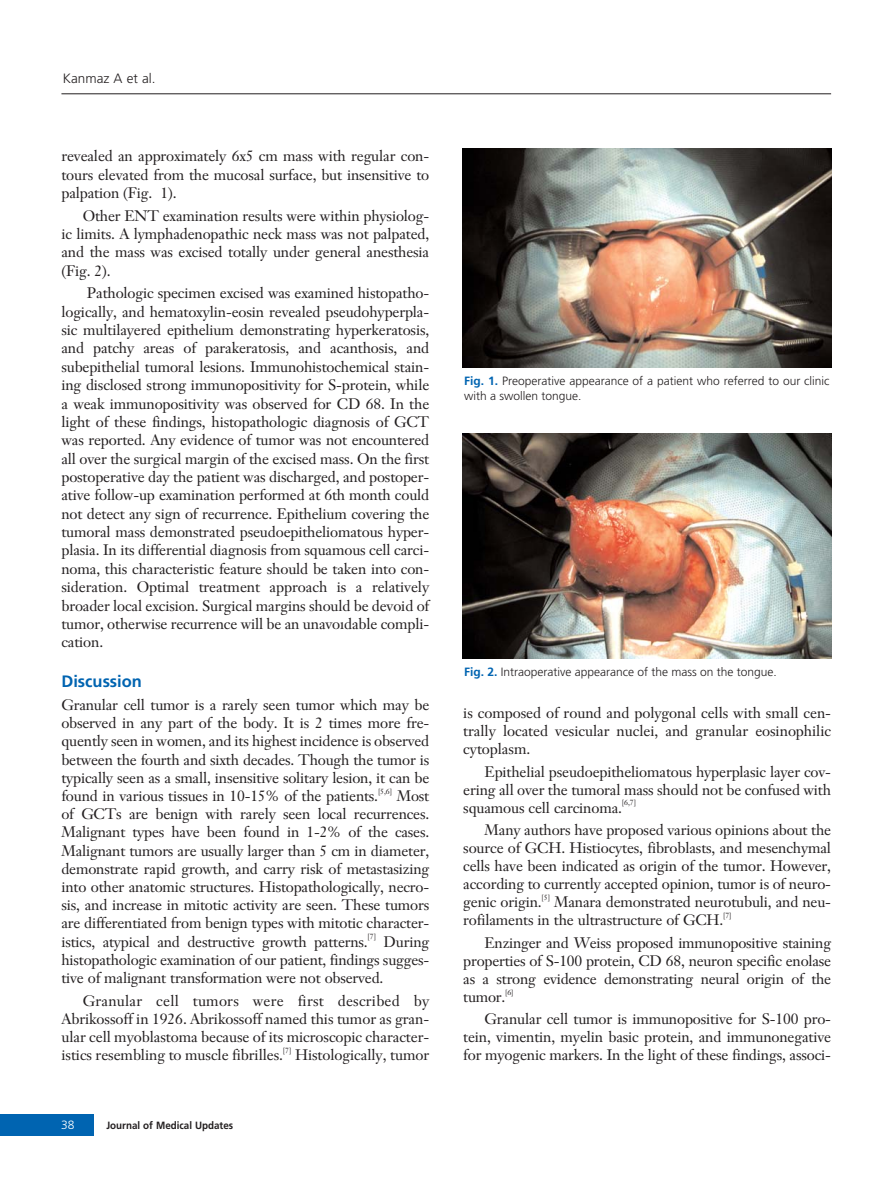
<style>
.page{position:relative;width:893px;height:1191px;background:#fff}
.page>*{position:absolute;margin:0;border:0;box-sizing:border-box;transform-origin:0 0}
.t1{font:700 16.5px "Frutiger";color:#0064b1}
.t2{font:15px/18.3px "Janson Text";letter-spacing:-.01em;color:#231f20;text-align:justify}
.t3{font:300 13.5px "Frutiger";color:#231f20}
.t4{font:300 12px/14.4px "Frutiger";color:#231f20}
.t5{font:300 12px "Frutiger";color:#fff}
.t6{font:700 10.5px "Frutiger";color:#231f20;scale:.94 1}
.t7{font:7.5px "Janson Text";color:#231f20}
.s1{font-weight:700;color:#0064b1}
</style>
<div class="page">
<div style="left:0;top:1114px;width:93px;height:21px;background:#0064b1"></div>
<hr style="left:61px;top:93px;width:770px;height:1px;background:#231f20">
<img style="left:463px;top:149px;width:368px;height:219px">
<img style="left:463px;top:434px;width:368px;height:224px">
<p class="t3" style="left:63px;top:73px;width:94px">Kanmaz A et al.</p>
<p class="t2" style="left:61px;top:148px;width:369px">revealed an approximately 6x5 cm mass with regular con&shy;tours elevated from the mucosal surface, but insensitive to palpation (Fig. 1).</p>
<p class="t2" style="left:61px;top:208px;width:369px;text-indent:21px">Other ENT examination results were within physiolog&shy;ic limits. A lymphadenopathic neck mass was not palpated, and the mass was excised totally under general anesthesia (Fig. 2).</p>
<p class="t2" style="left:61px;top:285px;width:369px;text-indent:25px">Pathologic specimen excised was examined histopatho&shy;logically, and hematoxylin-eosin revealed pseudohyperpla&shy;sic multilayered epithelium demonstrating hyperkeratosis, and patchy areas of parakeratosis, and acanthosis, and subepithelial tumoral lesions. Immunohistochemical stain&shy;ing disclosed strong immunopositivity for S-protein, while a weak immunopositivity was observed for CD 68. In the light of these findings, histopathologic diagnosis of GCT was reported. Any evidence of tumor was not encountered all over the surgical margin of the excised mass. On the first postoperative day the patient was discharged, and postoper&shy;ative follow-up examination performed at 6th month could not detect any sign of recurrence. Epithelium covering the tumoral mass demonstrated pseudoepitheliomatous hyper&shy;plasia. In its differential diagnosis from squamous cell carci&shy;noma, this characteristic feature should be taken into con&shy;sideration. Optimal treatment approach is a relatively broader local excision. Surgical margins should be devoid of tumor, otherwise recurrence will be an unavo›dable compli&shy;cation.</p>
<p class="t1" style="left:61px;top:675px;width:82px">Discussion</p>
<p class="t2" style="left:61px;top:697px;width:369px">Granular cell tumor is a rarely seen tumor which may be observed in any part of the body. It is 2 times more fre&shy;quently seen in women, and its highest incidence is observed between the fourth and sixth decades. Though the tumor is typically seen as a small, insensitive solitary lesion, it can be found in various tissues in 10-15% of the patients.</p>
<p class="t7" style="left:378px;top:788px;width:16px">[5,6]</p>
<p class="t2" style="left:61px;top:788px;width:369px;text-indent:335px">Most of GCTs are benign with rarely seen local recurrences.<br>Malignant types have been found in 1-2% of the cases.<br>Malignant tumors are usually larger than 5 cm in diameter, demonstrate rapid growth, and carry risk of metastasizing into other anatomic structures. Histopathologically, necro&shy;sis, and increase in mitotic activity are seen. These tumors are differentiated from benign types with mitotic character&shy;istics, atypical and destructive growth patterns.</p>
<p class="t7" style="left:368px;top:933px;width:10px">[7]</p>
<p class="t2" style="left:61px;top:934px;width:369px;text-indent:322px">During histopathologic examination of our patient, findings sugges&shy;tive of malignant transformation were not observed.</p>
<p class="t2" style="left:61px;top:993px;width:369px;text-indent:21px">Granular cell tumors were first described by Abrikossoff in 1926. Abrikossoff named this tumor as gran&shy;ular cell myoblastoma because of its microscopic character&shy;istics resembling to muscle fibrilles.</p>
<p class="t7" style="left:283px;top:1047px;width:10px">[7]</p>
<p class="t2" style="left:295px;top:1047px;width:136px">Histologically, tumor</p>
<p class="t5" style="left:61px;top:1119px;width:15px">38</p>
<p class="t6" style="left:106px;top:1120px;width:136px">Journal of Medical Updates</p>
<p class="t4" style="left:464px;top:375px;width:367px"><span class="s1">Fig. 1.</span> Preoperative appearance of a patient who referred to our clinic with a swollen tongue.</p>
<p class="t4" style="left:464px;top:665px;width:314px"><span class="s1">Fig. 2.</span> Intraoperative appearance of the mass on the tongue.</p>
<p class="t2" style="left:463px;top:705px;width:369px">is composed of round and polygonal cells with small cen&shy;trally located vesicular nuclei, and granular eosinophilic cytoplasm.</p>
<p class="t2" style="left:463px;top:764px;width:369px;text-indent:21px">Epithelial pseudoepitheliomatous hyperplasic layer cov&shy;ering all over the tumoral mass should not be confused with squamous cell carcinoma.</p>
<p class="t7" style="left:622px;top:800px;width:16px">[6,7]</p>
<p class="t2" style="left:463px;top:822px;width:369px;text-indent:21px">Many authors have proposed various opinions about the source of GCH. Histiocytes, fibroblasts, and mesenchymal cells have been indicated as origin of the tumor. However, according to currently accepted opinion, tumor is of neuro&shy;genic origin.</p>
<p class="t7" style="left:542px;top:894px;width:10px">[5]</p>
<p class="t2" style="left:463px;top:894px;width:369px;text-indent:91px">Manara demonstrated neurotubuli, and neu&shy;rofilaments in the ultrastructure of GCH.</p>
<p class="t7" style="left:723px;top:912px;width:10px">[7]</p>
<p class="t2" style="left:463px;top:935px;width:369px;text-indent:21px">Enzinger and Weiss proposed immunopositive staining properties of S-100 protein, CD 68, neuron specific enolase as a strong evidence demonstrating neural origin of the tumor.</p>
<p class="t7" style="left:505px;top:989px;width:10px">[6]</p>
<p class="t2" style="left:463px;top:1011px;width:369px;text-indent:21px">Granular cell tumor is immunopositive for S-100 pro&shy;tein, vimentin, myelin basic protein, and immunonegative for myogenic markers. In the light of these findings, associ-</p>
</div>
